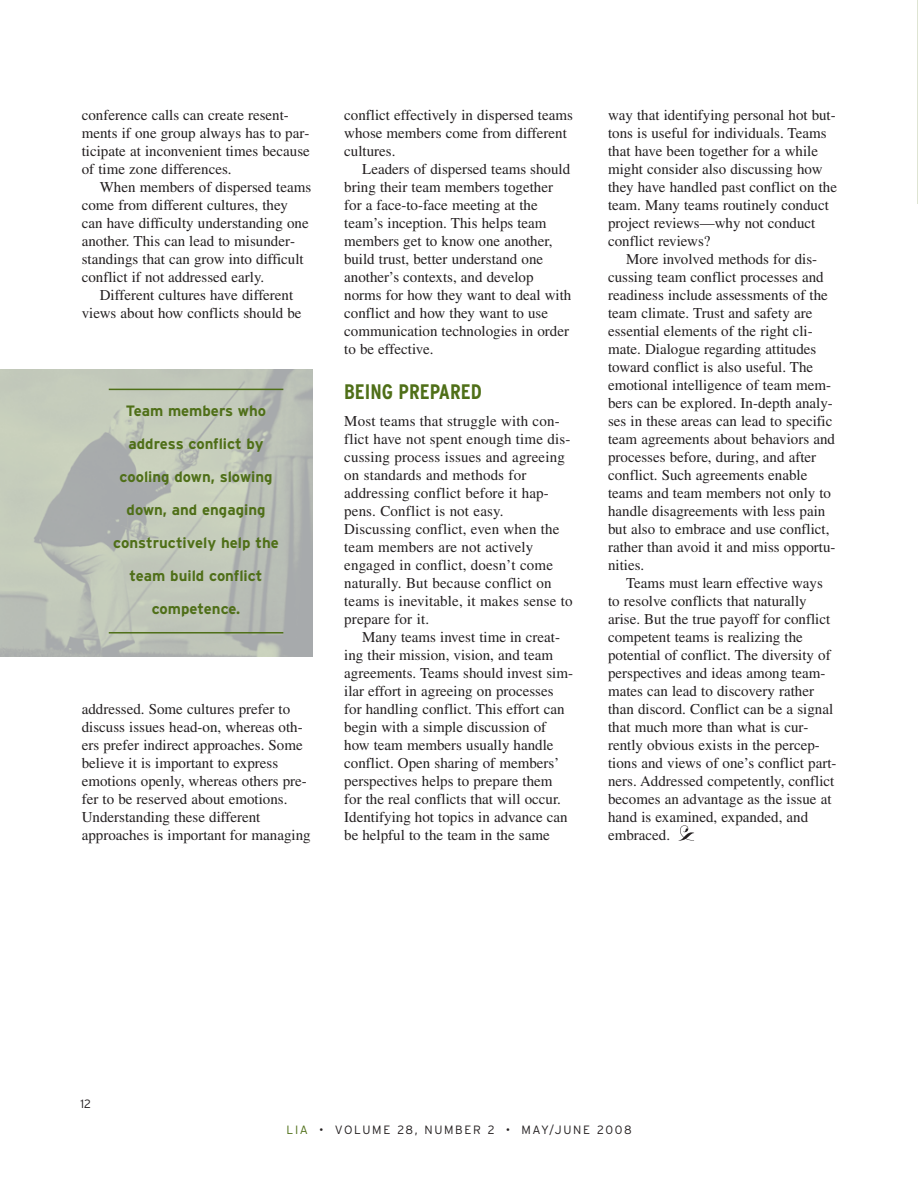
<style>
.page{position:relative;width:918px;height:1188px;background:#fff}
.page>*{position:absolute;margin:0;border:0;box-sizing:border-box;transform-origin:0 0}
.t1{font:700 condensed 21px "Interstate";color:#4f6f18}
.t2{font:15px/18px "Times";color:#231f20}
.t3{font:700 15px "Interstate";color:#4f6f18}
.t4{font:300 12px "Interstate";letter-spacing:.14em;color:#231f20}
.s1{color:#4f6f18}
</style>
<div class="page">
<svg style="left:679px;top:825px;width:15px;height:16px"></svg>
<img style="left:0;top:369px;width:312px;height:288px">
<hr style="left:109px;top:389px;width:174px;height:1px;background:#4f6f18">
<hr style="left:109px;top:632px;width:174px;height:2px;background:#4f6f18">
<p class="t2" style="left:82px;top:107px;width:230px">conference calls can create resent&shy;ments if one group always has to par&shy;ticipate at inconvenient times because of time zone differences.</p>
<p class="t2" style="left:82px;top:179px;width:231px;text-indent:18px">When members of dispersed teams come from different cultures, they can have difficulty understanding one another. This can lead to misunder&shy;standings that can grow into difficult conflict if not addressed early.</p>
<p class="t2" style="left:82px;top:287px;width:221px;text-indent:18px">Different cultures have different views about how conflicts should be</p>
<p class="t3" style="left:126px;top:405px;width:142px">Team members who</p>
<p class="t3" style="left:129px;top:438px;width:137px">address conflict by</p>
<p class="t3" style="left:120px;top:471px;width:155px">cooling down, slowing</p>
<p class="t3" style="left:127px;top:504px;width:140px">down, and engaging</p>
<p class="t3" style="left:113px;top:537px;width:167px">constructively help the</p>
<p class="t3" style="left:130px;top:570px;width:134px">team build conflict</p>
<p class="t3" style="left:152px;top:603px;width:90px">competence.</p>
<p class="t2" style="left:82px;top:701px;width:230px">addressed. Some cultures prefer to discuss issues head-on, whereas oth&shy;ers prefer indirect approaches. Some believe it is important to express emotions openly, whereas others pre&shy;fer to be reserved about emotions.<br>Understanding these different approaches is important for managing</p>
<p class="t2" style="left:344px;top:107px;width:230px">conflict effectively in dispersed teams whose members come from different cultures.</p>
<p class="t2" style="left:344px;top:161px;width:229px;text-indent:18px">Leaders of dispersed teams should bring their team members together for a face-to-face meeting at the team’s inception. This helps team members get to know one another, build trust, better understand one another’s contexts, and develop norms for how they want to deal with conflict and how they want to use communication technologies in order to be effective.</p>
<h1 class="t1" style="left:344px;top:384px;width:139px">BEING PREPARED</h1>
<p class="t2" style="left:344px;top:413px;width:230px">Most teams that struggle with con&shy;flict have not spent enough time dis&shy;cussing process issues and agreeing on standards and methods for addressing conflict before it hap&shy;pens. Conflict is not easy.<br>Discussing conflict, even when the team members are not actively engaged in conflict, doesn’t come naturally. But because conflict on teams is inevitable, it makes sense to prepare for it.</p>
<p class="t2" style="left:344px;top:629px;width:230px;text-indent:18px">Many teams invest time in creat&shy;ing their mission, vision, and team agreements. Teams should invest sim&shy;ilar effort in agreeing on processes for handling conflict. This effort can begin with a simple discussion of how team members usually handle conflict. Open sharing of members’ perspectives helps to prepare them for the real conflicts that will occur.<br>Identifying hot topics in advance can be helpful to the team in the same</p>
<p class="t2" style="left:608px;top:107px;width:230px">way that identifying personal hot but&shy;tons is useful for individuals. Teams that have been together for a while might consider also discussing how they have handled past conflict on the team. Many teams routinely conduct project reviews—why not conduct conflict reviews?</p>
<p class="t2" style="left:608px;top:251px;width:229px;text-indent:18px">More involved methods for dis&shy;cussing team conflict processes and readiness include assessments of the team climate. Trust and safety are essential elements of the right cli&shy;mate. Dialogue regarding attitudes toward conflict is also useful. The emotional intelligence of team mem&shy;bers can be explored. In-depth analy&shy;ses in these areas can lead to specific team agreements about behaviors and processes before, during, and after conflict. Such agreements enable teams and team members not only to handle disagreements with less pain but also to embrace and use conflict, rather than avoid it and miss opportu&shy;nities.</p>
<p class="t2" style="left:608px;top:575px;width:230px;text-indent:18px">Teams must learn effective ways to resolve conflicts that naturally arise. But the true payoff for conflict competent teams is realizing the potential of conflict. The diversity of perspectives and ideas among team&shy;mates can lead to discovery rather than discord. Conflict can be a signal that much more than what is cur&shy;rently obvious exists in the percep&shy;tions and views of one’s conflict part&shy;ners. Addressed competently, conflict becomes an advantage as the issue at hand is examined, expanded, and embraced.</p>
<p class="t4" style="left:80px;top:1099px;width:12px">12</p>
<p class="t4" style="left:286px;top:1125px;width:347px"><span class="s1">LIA</span> • VOLUME 28, NUMBER 2 • MAY/JUNE 2008</p>
</div>
